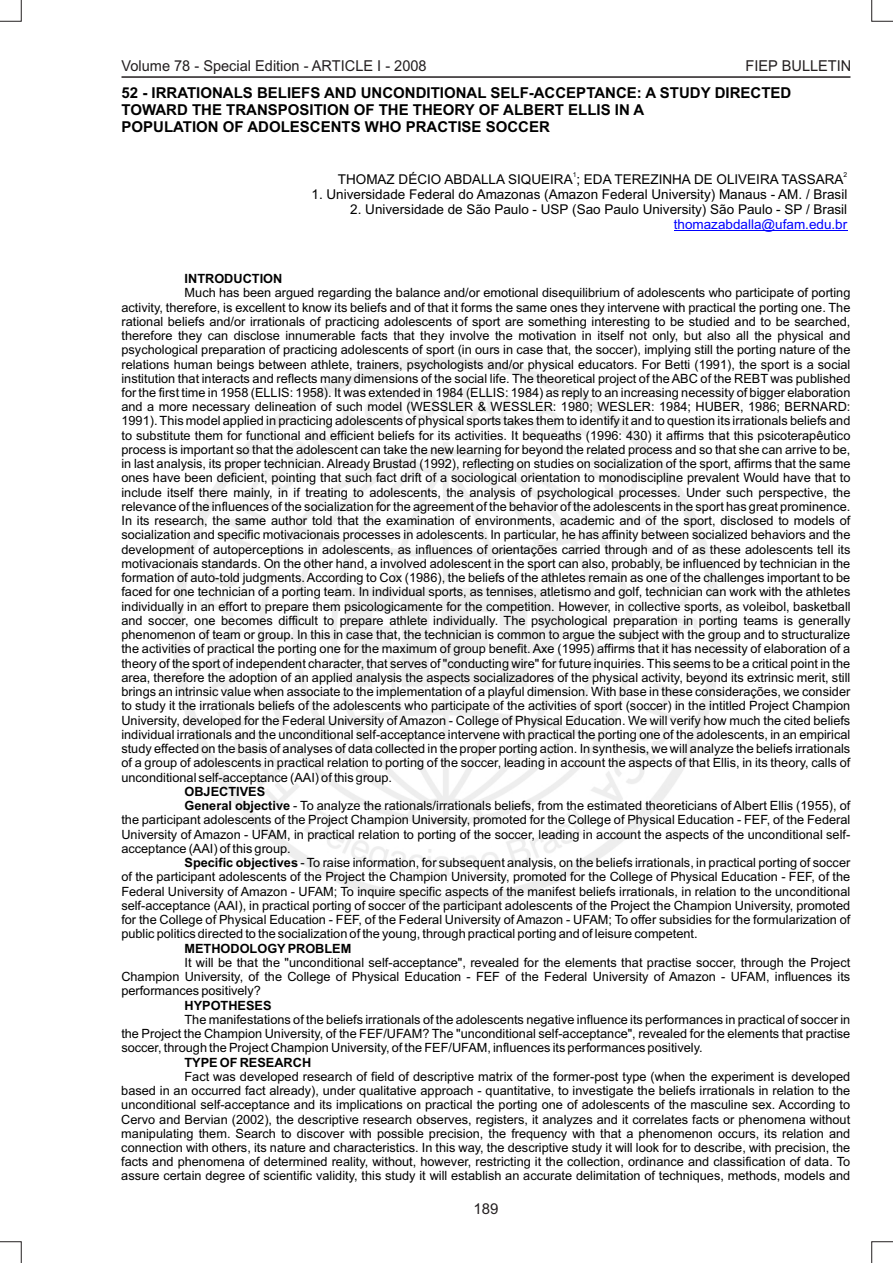
<style>
.page{position:relative;width:893px;height:1263px;background:#fff}
.page>*{position:absolute;margin:0;border:0;box-sizing:border-box;transform-origin:0 0}
.t1{font:700 15px/16.8px "Arial";color:#000}
.t2{font:15px "Arial";color:#231f20}
.t3{font:13.5px "Arial";color:#000}
.t4{font:13.5px "Arial";color:#00f}
.t5{font:12.75px/14.2px "Arial";color:#000;text-align:justify}
.t6{font:700 12.75px "Arial";color:#000}
.t7{font:6.75px "Arial";color:#000}
.s1{font-weight:700}
</style>
<div class="page">
<svg style="left:871px;top:0;width:22px;height:22px"></svg>
<svg style="left:0;top:0;width:22px;height:22px"></svg>
<svg style="left:0;top:1241px;width:22px;height:22px"></svg>
<svg style="left:871px;top:1241px;width:22px;height:22px"></svg>
<hr style="left:674px;top:230px;width:173px;height:1px;background:#00f">
<hr style="left:121px;top:76px;width:729px;height:2px;background:#231f20">
<p class="t2" style="left:121px;top:60px;width:307px">Volume 78 - Special Edition - ARTICLE I - 2008</p>
<p class="t2" style="left:746px;top:60px;width:107px">FIEP BULLETIN</p>
<p class="t1" style="left:122px;top:86px;width:671px">52 - IRRATIONALS BELIEFS AND UNCONDITIONAL SELF-ACCEPTANCE: A STUDY DIRECTED<br>TOWARD THE TRANSPOSITION OF THE THEORY OF ALBERT ELLIS IN A<br>POPULATION OF ADOLESCENTS WHO PRACTISE SOCCER</p>
<p class="t3" style="left:338px;top:174px;width:507px">THOMAZ DÉCIO ABDALLA SIQUEIRA ; EDA TEREZINHA DE OLIVEIRA TASSARA</p>
<p class="t3" style="left:312px;top:189px;width:537px">1. Universidade Federal do Amazonas (Amazon Federal University) Manaus - AM. / Brasil</p>
<p class="t3" style="left:350px;top:204px;width:499px">2. Universidade de São Paulo - USP (Sao Paulo University) São Paulo - SP / Brasil</p>
<p class="t4" style="left:674px;top:219px;width:175px">thomazabdalla@ufam.edu.br</p>
<p class="t7" style="left:573px;top:172px;width:5px">1</p>
<p class="t7" style="left:843px;top:172px;width:5px">2</p>
<p class="t6" style="left:185px;top:274px;width:99px">INTRODUCTION</p>
<p class="t5" style="left:121px;top:287px;width:731px;text-indent:63px">Much has been argued regarding the balance and/or emotional disequilibrium of adolescents who participate of porting activity, therefore, is excellent to know its beliefs and of that it forms the same ones they intervene with practical the porting one. The rational beliefs and/or irrationals of practicing adolescents of sport are something interesting to be studied and to be searched, therefore they can disclose innumerable facts that they involve the motivation in itself not only, but also all the physical and psychological preparation of practicing adolescents of sport (in ours in case that, the soccer), implying still the porting nature of the relations human beings between athlete, trainers, psychologists and/or physical educators. For Betti (1991), the sport is a social institution that interacts and reflects many dimensions of the social life. The theoretical project of the ABC of the REBT was published for the first time in 1958 (ELLIS: 1958). It was extended in 1984 (ELLIS: 1984) as reply to an increasing necessity of bigger elaboration and a more necessary delineation of such model (WESSLER &amp; WESSLER: 1980; WESLER: 1984; HUBER, 1986; BERNARD:<br>1991). This model applied in practicing adolescents of physical sports takes them to identify it and to question its irrationals beliefs and to substitute them for functional and efficient beliefs for its activities. It bequeaths (1996: 430) it affirms that this psicoterapêutico process is important so that the adolescent can take the new learning for beyond the related process and so that she can arrive to be, in last analysis, its proper technician. Already Brustad (1992), reflecting on studies on socialization of the sport, affirms that the same ones have been deficient, pointing that such fact drift of a sociological orientation to monodiscipline prevalent Would have that to include itself there mainly, in if treating to adolescents, the analysis of psychological processes. Under such perspective, the relevance of the influences of the socialization for the agreement of the behavior of the adolescents in the sport has great prominence.<br>In its research, the same author told that the examination of environments, academic and of the sport, disclosed to models of socialization and specific motivacionais processes in adolescents. In particular, he has affinity between socialized behaviors and the development of autoperceptions in adolescents, as influences of orientações carried through and of as these adolescents tell its motivacionais standards. On the other hand, a involved adolescent in the sport can also, probably, be influenced by technician in the formation of auto-told judgments. According to Cox (1986), the beliefs of the athletes remain as one of the challenges important to be faced for one technician of a porting team. In individual sports, as tennises, atletismo and golf, technician can work with the athletes individually in an effort to prepare them psicologicamente for the competition. However, in collective sports, as voleibol, basketball and soccer, one becomes difficult to prepare athlete individually. The psychological preparation in porting teams is generally phenomenon of team or group. In this in case that, the technician is common to argue the subject with the group and to structuralize the activities of practical the porting one for the maximum of group benefit. Axe (1995) affirms that it has necessity of elaboration of a theory of the sport of independent character, that serves of "conducting wire" for future inquiries. This seems to be a critical point in the area, therefore the adoption of an applied analysis the aspects socializadores of the physical activity, beyond its extrinsic merit, still brings an intrinsic value when associate to the implementation of a playful dimension. With base in these considerações, we consider to study it the irrationals beliefs of the adolescents who participate of the activities of sport (soccer) in the intitled Project Champion University, developed for the Federal University of Amazon - College of Physical Education. We will verify how much the cited beliefs individual irrationals and the unconditional self-acceptance intervene with practical the porting one of the adolescents, in an empirical study effected on the basis of analyses of data collected in the proper porting action. In synthesis, we will analyze the beliefs irrationals of a group of adolescents in practical relation to porting of the soccer, leading in account the aspects of that Ellis, in its theory, calls of unconditional self-acceptance (AAI) of this group.</p>
<p class="t6" style="left:184px;top:786px;width:82px">OBJECTIVES</p>
<p class="t5" style="left:184px;top:800px;width:667px"><span class="s1">General objective</span> - To analyze the rationals/irrationals beliefs, from the estimated theoreticians of Albert Ellis (1955), of</p>
<p class="t5" style="left:121px;top:814px;width:730px">the participant adolescents of the Project Champion University, promoted for the College of Physical Education - FEF, of the Federal</p>
<p class="t5" style="left:121px;top:828px;width:730px">University of Amazon - UFAM, in practical relation to porting of the soccer, leading in account the aspects of the unconditional self-</p>
<p class="t5" style="left:121px;top:842px;width:171px">acceptance (AAI) of this group.</p>
<p class="t5" style="left:184px;top:857px;width:667px"><span class="s1">Specific objectives</span> - To raise information, for subsequent analysis, on the beliefs irrationals, in practical porting of soccer</p>
<p class="t5" style="left:121px;top:871px;width:730px">of the participant adolescents of the Project the Champion University, promoted for the College of Physical Education - FEF, of the</p>
<p class="t5" style="left:121px;top:885px;width:730px">Federal University of Amazon - UFAM; To inquire specific aspects of the manifest beliefs irrationals, in relation to the unconditional</p>
<p class="t5" style="left:121px;top:899px;width:730px">self-acceptance (AAI), in practical porting of soccer of the participant adolescents of the Project the Champion University, promoted</p>
<p class="t5" style="left:121px;top:914px;width:730px">for the College of Physical Education - FEF, of the Federal University of Amazon - UFAM; To offer subsidies for the formularization of</p>
<p class="t5" style="left:121px;top:928px;width:578px">public politics directed to the socialization of the young, through practical porting and of leisure competent.</p>
<p class="t6" style="left:184px;top:943px;width:168px">METHODOLOGYPROBLEM</p>
<p class="t5" style="left:121px;top:956px;width:730px;text-indent:63px">It will be that the "unconditional self-acceptance", revealed for the elements that practise soccer, through the Project Champion University, of the College of Physical Education - FEF of the Federal University of Amazon - UFAM, influences its performances positively?</p>
<p class="t6" style="left:184px;top:1000px;width:89px">HYPOTHESES</p>
<p class="t5" style="left:121px;top:1013px;width:730px;text-indent:63px">The manifestations of the beliefs irrationals of the adolescents negative influence its performances in practical of soccer in the Project the Champion University, of the FEF/UFAM? The "unconditional self-acceptance", revealed for the elements that practise soccer, through the Project Champion University, of the FEF/UFAM, influences its performances positively.</p>
<p class="t6" style="left:184px;top:1057px;width:128px">TYPE OF RESEARCH</p>
<p class="t5" style="left:121px;top:1070px;width:730px;text-indent:63px">Fact was developed research of field of descriptive matrix of the former-post type (when the experiment is developed based in an occurred fact already), under qualitative approach - quantitative, to investigate the beliefs irrationals in relation to the unconditional self-acceptance and its implications on practical the porting one of adolescents of the masculine sex. According to Cervo and Bervian (2002), the descriptive research observes, registers, it analyzes and it correlates facts or phenomena without manipulating them. Search to discover with possible precision, the frequency with that a phenomenon occurs, its relation and connection with others, its nature and characteristics. In this way, the descriptive study it will look for to describe, with precision, the facts and phenomena of determined reality, without, however, restricting it the collection, ordinance and classification of data. To assure certain degree of scientific validity, this study it will establish an accurate delimitation of techniques, methods, models and</p>
<p class="t2" style="left:473px;top:1203px;width:27px">189</p>
</div>
